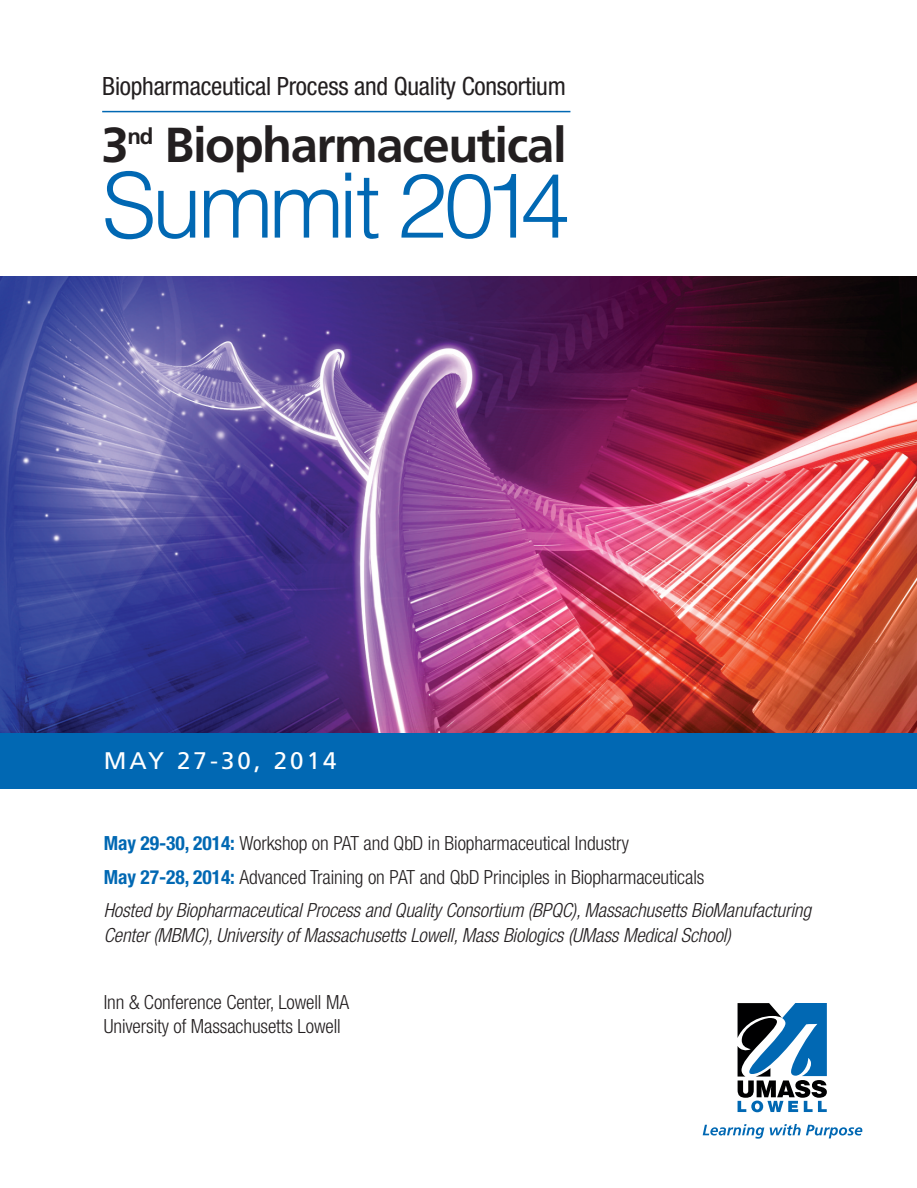
<style>
.page{position:relative;width:917px;height:1188px;background:#fff}
.page>*{position:absolute;margin:0;border:0;box-sizing:border-box;transform-origin:0 0}
.t1{font:300 90.15px "Helvetica";letter-spacing:-.055em;color:#0168b3}
.t2{font:700 49.05px "Frutiger";letter-spacing:-.03em;color:#231f20}
.t3{font:condensed 25.2px "Helvetica Neue LT Std";letter-spacing:-.01em;color:#231f20}
.t4{font:24px "Frutiger";letter-spacing:.13em;color:#fff}
.t5{font:300 condensed 19.5px/24.8px "Helvetica Neue LT Std";letter-spacing:-.005em;color:#231f20}
.t6{font:italic 300 condensed 19.5px/24.8px "Helvetica Neue LT Std";letter-spacing:-.005em;color:#231f20}
.s1{font-weight:700;color:#0168b3}
</style>
<div class="page">
<img style="left:0;top:276px;width:916px;height:457px">
<svg style="left:702px;top:1124px;width:160px;height:14px"></svg>
<svg style="left:737px;top:1003px;width:89px;height:108px"></svg>
<div style="left:0;top:733px;width:916px;height:55px;background:#0168b3"></div>
<hr style="left:102px;top:111px;width:468px;height:1px;background:#0168b3">
<p class="t3" style="left:102px;top:77px;width:465px">Biopharmaceutical Process and Quality Consortium</p>
<h1 class="t2" style="left:101px;top:125px;width:466px">3<sup>nd</sup> Biopharmaceutical</h1>
<h1 class="t1" style="left:101px;top:133px;width:470px">Summit 2014</h1>
<p class="t4" style="left:104px;top:751px;width:234px">MAY 27-30, 2014</p>
<p class="t5" style="left:104px;top:832px;width:526px"><span class="s1">May 29-30, 2014:</span> Workshop on PAT and QbD in Biopharmaceutical Industry</p>
<p class="t5" style="left:104px;top:865px;width:602px"><span class="s1">May 27-28, 2014:</span> Advanced Training on PAT and QbD Principles in Biopharmaceuticals</p>
<p class="t6" style="left:104px;top:899px;width:708px">Hosted by Biopharmaceutical Process and Quality Consortium (BPQC), Massachusetts BioManufacturing<br>Center (MBMC), University of Massachusetts Lowell, Mass Biologics (UMass Medical School)</p>
<p class="t5" style="left:104px;top:990px;width:247px">Inn &amp; Conference Center, Lowell MA<br>University of Massachusetts Lowell</p>
</div>
